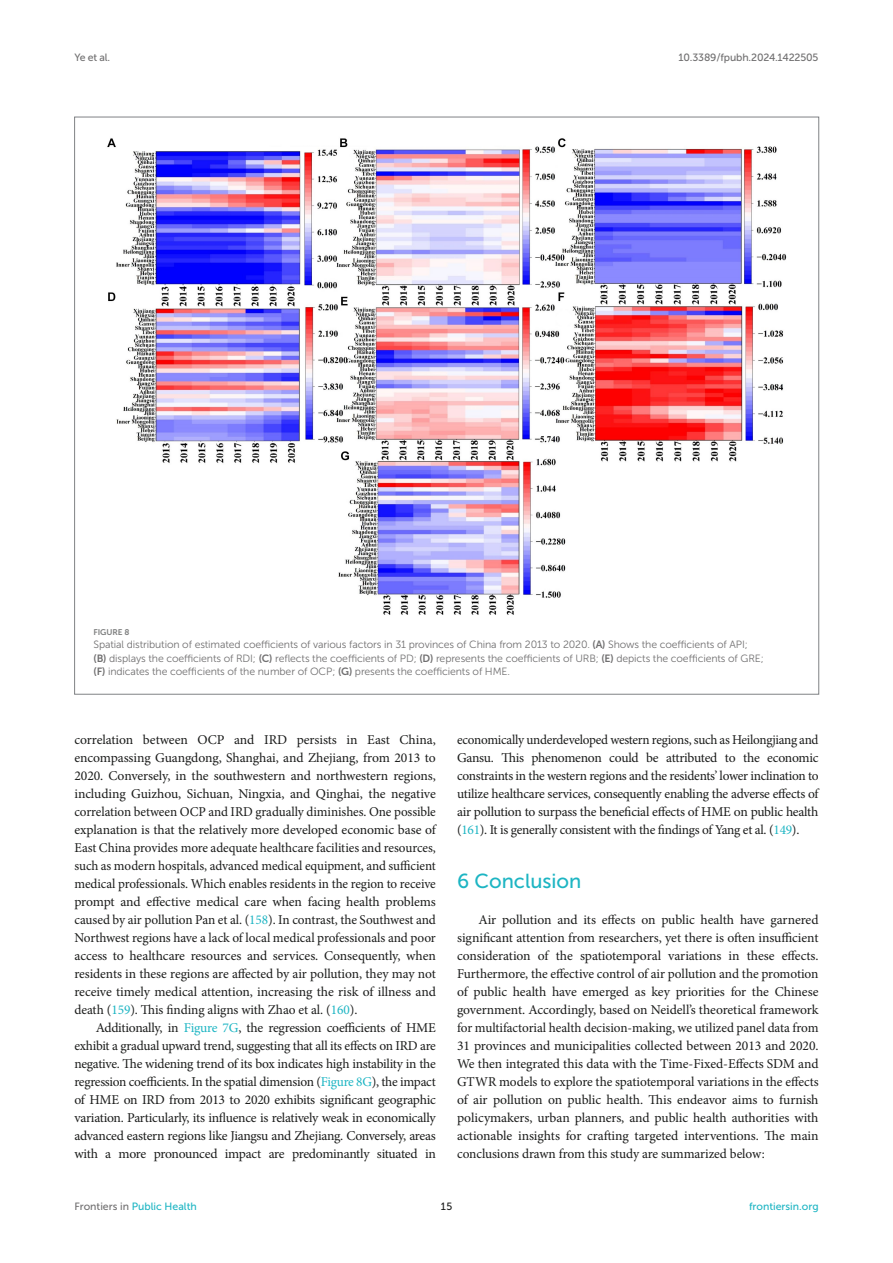
<style>
.page{position:relative;width:893px;height:1263px;background:#fff}
.page>*{position:absolute;margin:0;border:0;box-sizing:border-box;transform-origin:0 0}
.HEAD_1{font:20.25px "Museo Sans 500";color:#1db5c3}
.TEXT{font:13.5px/18px "Minion Pro";letter-spacing:-.02em;color:#1b1c1b;text-align:justify}
.TEXT_FLUSH{font:13.5px/18px "Minion Pro";letter-spacing:-.01em;color:#1b1c1b;text-align:justify}
.FIG_LEG{font:10.5px/13.5px "Museo Sans 300";letter-spacing:-.01em;color:#706f70}
.t1{font:10.5px "Museo Sans 500";color:#1db5c3}
.t2{font:10.5px "Museo Sans 500";letter-spacing:-.015em;color:#706f70}
.t3{font:10.5px "Museo Sans 500";color:#1b1c1b}
.FIG_HD{font:8.25px "Museo Sans 700";letter-spacing:-.01em;color:#7e7f7f}
.s1{font-family:"Museo Sans 700"}
.s2{color:#1db5c3}
.s3{color:#706f70}
</style>
<div class="page">
<img style="left:107px;top:138px;width:680px;height:477px">
<p class="t2" style="left:74px;top:51px;width:37px">Ye et al.</p>
<p class="t2" style="left:679px;top:51px;width:141px">10.3389/fpubh.2024.1422505</p>
<p class="FIG_HD" style="left:94px;top:627px;width:37px">FIGURE 8</p>
<p class="FIG_LEG" style="left:94px;top:638px;width:672px">Spatial distribution of estimated coefficients of various factors in 31 provinces of China from 2013 to 2020. <span class="s1">(A)</span> Shows the coefficients of API;<br><span class="s1">(B)</span> displays the coefficients of RDI; <span class="s1">(C)</span> reflects the coefficients of PD; <span class="s1">(D)</span> represents the coefficients of URB; <span class="s1">(E)</span> depicts the coefficients of GRE; <span class="s1">(F)</span> indicates the coefficients of the number of OCP; <span class="s1">(G)</span> presents the coefficients of HME.</p>
<p class="TEXT" style="left:74px;top:731px;width:363px">correlation between OCP and IRD persists in East China, encompassing Guangdong, Shanghai, and Zhejiang, from 2013 to 2020. Conversely, in the southwestern and northwestern regions, including Guizhou, Sichuan, Ningxia, and Qinghai, the negative correlation between OCP and IRD gradually diminishes. One possible explanation is that the relatively more developed economic base of East China provides more adequate healthcare facilities and resources, such as modern hospitals, advanced medical equipment, and sufficient medical professionals. Which enables residents in the region to receive prompt and effective medical care when facing health problems caused by air pollution Pan et al. (<span class="s2">158</span>). In contrast, the Southwest and Northwest regions have a lack of local medical professionals and poor access to healthcare resources and services. Consequently, when residents in these regions are affected by air pollution, they may not receive timely medical attention, increasing the risk of illness and death (<span class="s2">159</span>). This finding aligns with Zhao et al. (<span class="s2">160</span>).</p>
<p class="TEXT" style="left:74px;top:1019px;width:363px;text-indent:21px">Additionally, in <span class="s2">Figure 7G</span>, the regression coefficients of HME exhibit a gradual upward trend, suggesting that all its effects on IRD are negative. The widening trend of its box indicates high instability in the regression coefficients. In the spatial dimension (<span class="s2">Figure 8G</span>), the impact of HME on IRD from 2013 to 2020 exhibits significant geographic variation. Particularly, its influence is relatively weak in economically advanced eastern regions like Jiangsu and Zhejiang. Conversely, areas with a more pronounced impact are predominantly situated in</p>
<p class="TEXT" style="left:457px;top:731px;width:363px">economically underdeveloped western regions, such as Heilongjiang and Gansu. This phenomenon could be attributed to the economic constraints in the western regions and the residents’ lower inclination to utilize healthcare services, consequently enabling the adverse effects of air pollution to surpass the beneficial effects of HME on public health (<span class="s2">161</span>). It is generally consistent with the findings of Yang et al. (<span class="s2">149</span>).</p>
<p class="HEAD_1" style="left:457px;top:870px;width:126px">6 Conclusion</p>
<p class="TEXT_FLUSH" style="left:457px;top:911px;width:363px;text-indent:21px">Air pollution and its effects on public health have garnered significant attention from researchers, yet there is often insufficient consideration of the spatiotemporal variations in these effects.<br>Furthermore, the effective control of air pollution and the promotion of public health have emerged as key priorities for the Chinese government. Accordingly, based on Neidell’s theoretical framework for multifactorial health decision-making, we utilized panel data from 31 provinces and municipalities collected between 2013 and 2020.<br>We then integrated this data with the Time-Fixed-Effects SDM and GTWR models to explore the spatiotemporal variations in the effects of air pollution on public health. This endeavor aims to furnish policymakers, urban planners, and public health authorities with actionable insights for crafting targeted interventions. The main conclusions drawn from this study are summarized below:</p>
<p class="t1" style="left:74px;top:1200px;width:124px"><span class="s3">Frontiers in</span> Public Health</p>
<p class="t3" style="left:441px;top:1200px;width:13px">15</p>
<p class="t1" style="left:749px;top:1200px;width:71px">frontiersin.org</p>
</div>
